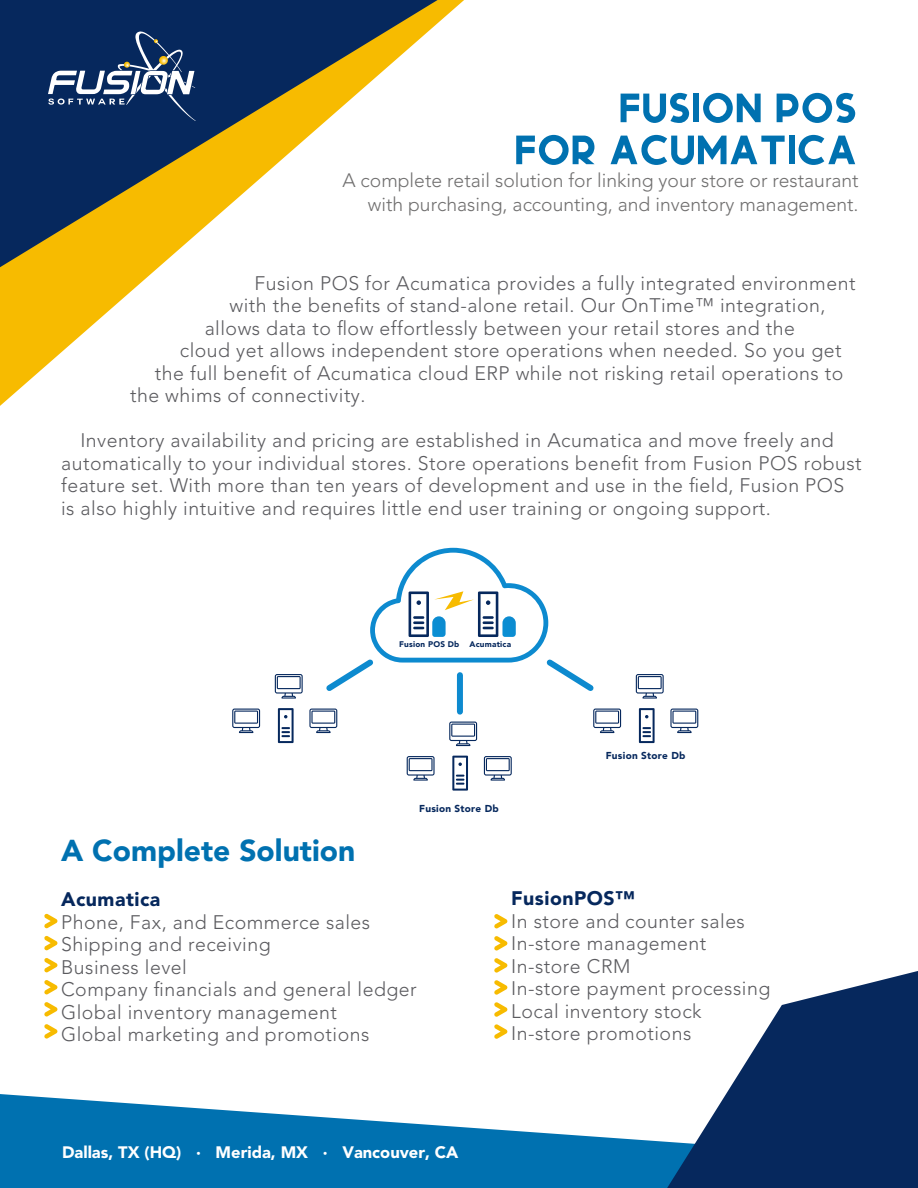
<style>
.page{position:relative;width:918px;height:1188px;background:#fff}
.page>*{position:absolute;margin:0;border:0;box-sizing:border-box;transform-origin:0 0}
.t1{font:700 57.9px/42px "MOMCAKE";letter-spacing:.01em;color:#0071b0;text-align:right}
.t2{font:900 30px "Avenir LT Std";color:#0071b0}
.t3{font:300 19.5px/22.5px "Avenir LT Std";letter-spacing:.025em;color:#5b5b5f}
.t4{font:900 19.5px "Avenir LT Std";letter-spacing:.025em;color:#06285d}
.t5{font:300 19.35px/23.1px "Avenir LT Std";color:#706f6f;text-align:right}
.t6{font:900 16.5px "Avenir LT Std";color:#fff}
.t7{font:900 10.05px "Avenir LT Std";letter-spacing:.025em;color:#06285d}
.t8{font:900 8.1px "Avenir LT Std";letter-spacing:.025em;color:#06285d}
</style>
<div class="page">
<svg style="left:0;top:1094px;width:667px;height:94px;fill:#0071b0"></svg>
<svg style="left:0;top:0;width:464px;height:406px"></svg>
<svg style="left:0;top:0;width:438px;height:267px"></svg>
<svg style="left:667px;top:971px;width:251px;height:217px;fill:#06285d"></svg>
<svg style="left:48px;top:31px;width:148px;height:90px;background:#324d78"></svg>
<svg style="left:44px;top:914px;width:13px;height:14px"></svg>
<svg style="left:44px;top:936px;width:13px;height:14px"></svg>
<svg style="left:44px;top:958px;width:13px;height:14px"></svg>
<svg style="left:44px;top:980px;width:13px;height:14px"></svg>
<svg style="left:44px;top:1002px;width:13px;height:15px"></svg>
<svg style="left:44px;top:1024px;width:13px;height:15px"></svg>
<svg style="left:494px;top:914px;width:13px;height:14px"></svg>
<svg style="left:494px;top:936px;width:13px;height:15px"></svg>
<svg style="left:494px;top:958px;width:13px;height:15px"></svg>
<svg style="left:494px;top:980px;width:13px;height:15px"></svg>
<svg style="left:494px;top:1002px;width:13px;height:15px"></svg>
<svg style="left:494px;top:1024px;width:13px;height:15px"></svg>
<svg style="left:636px;top:674px;width:28px;height:25px"></svg>
<svg style="left:593px;top:709px;width:28px;height:24px"></svg>
<svg style="left:670px;top:709px;width:28px;height:24px"></svg>
<svg style="left:639px;top:708px;width:16px;height:35px"></svg>
<svg style="left:275px;top:674px;width:28px;height:25px"></svg>
<svg style="left:232px;top:709px;width:28px;height:24px"></svg>
<svg style="left:309px;top:709px;width:28px;height:24px"></svg>
<svg style="left:278px;top:708px;width:16px;height:35px"></svg>
<svg style="left:449px;top:722px;width:28px;height:24px"></svg>
<svg style="left:407px;top:756px;width:28px;height:25px"></svg>
<svg style="left:484px;top:756px;width:28px;height:25px"></svg>
<svg style="left:452px;top:756px;width:16px;height:35px"></svg>
<svg style="left:326px;top:548px;width:268px;height:148px"></svg>
<div style="left:457px;top:675px;width:6px;height:37px;background:#0d8acf"></div>
<h1 class="t1" style="left:516px;top:81px;width:344px">Fusion POS<br>FOR ACUMATICA</h1>
<p class="t5" style="left:342px;top:169px;width:518px">A complete retail solution for linking your store or restaurant with purchasing, accounting, and inventory management.</p>
<p class="t3" style="left:254px;top:272px;width:603px">Fusion POS for Acumatica provides a fully integrated environment</p>
<p class="t3" style="left:230px;top:294px;width:597px">with the benefits of stand-alone retail. Our OnTime™ integration,</p>
<p class="t3" style="left:205px;top:317px;width:592px">allows data to flow effortlessly between your retail stores and the</p>
<p class="t3" style="left:180px;top:339px;width:663px">cloud yet allows independent store operations when needed. So you get</p>
<p class="t3" style="left:155px;top:362px;width:690px">the full benefit of Acumatica cloud ERP while not risking retail operations to</p>
<p class="t3" style="left:130px;top:384px;width:237px">the whims of connectivity.</p>
<p class="t3" style="left:61px;top:429px;width:802px;text-indent:19px">Inventory availability and pricing are established in Acumatica and move freely and automatically to your individual stores. Store operations benefit from Fusion POS robust feature set. With more than ten years of development and use in the field, Fusion POS is also highly intuitive and requires little end user training or ongoing support.</p>
<p class="t8" style="left:399px;top:639px;width:113px">Fusion POS Db Acumatica</p>
<p class="t7" style="left:419px;top:802px;width:81px">Fusion Store Db</p>
<p class="t7" style="left:606px;top:750px;width:81px">Fusion Store Db</p>
<h2 class="t2" style="left:61px;top:833px;width:296px">A Complete Solution</h2>
<p class="t4" style="left:61px;top:888px;width:101px">Acumatica</p>
<p class="t3" style="left:61px;top:911px;width:357px">Phone, Fax, and Ecommerce sales<br>Shipping and receiving<br>Business level<br>Company financials and general ledger<br>Global inventory management<br>Global marketing and promotions</p>
<p class="t6" style="left:62px;top:1142px;width:398px">Dallas, TX (HQ) · Merida, MX · Vancouver, CA</p>
<p class="t4" style="left:511px;top:887px;width:125px">FusionPOS™</p>
<p class="t3" style="left:511px;top:910px;width:261px">In store and counter sales<br>In-store management<br>In-store CRM<br>In-store payment processing<br>Local inventory stock<br>In-store promotions</p>
</div>
